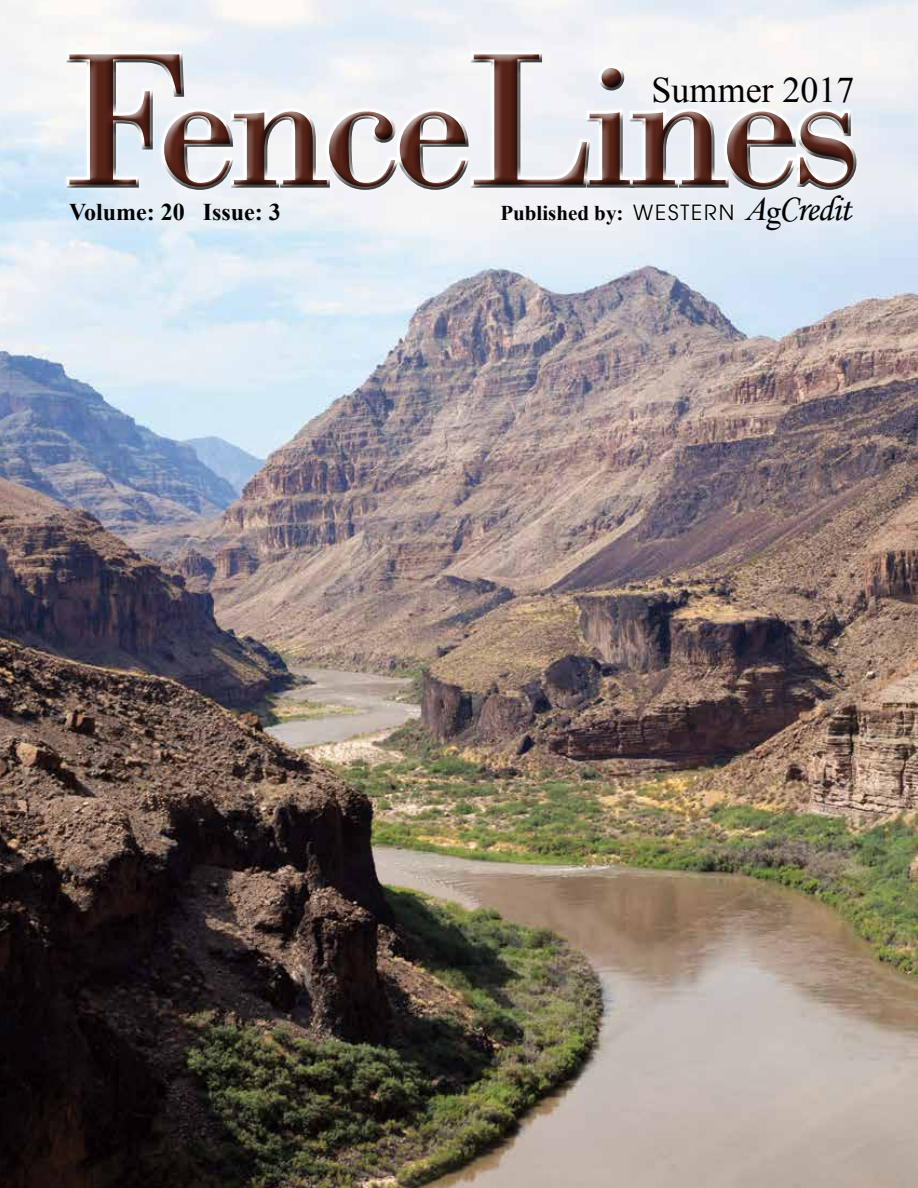
<style>
.page{position:relative;width:918px;height:1188px;background:#fff}
.page>*{position:absolute;margin:0;border:0;box-sizing:border-box;transform-origin:0 0}
.t1{font:184.65px "Bodoni";letter-spacing:-.04em;color:#562318}
.t2{font:36px "Times New Roman";color:#000}
.t3{font:700 24px "Times New Roman";color:#000}
.t4{font:700 21px "Times New Roman";color:#000}
.s1{font-size:198.9px}
.s2{font-family:"Avant Garde";font-weight:400}
.s3{font-weight:400;font-style:italic;font-size:33px}
.s4{font-family:"Times";font-weight:400;font-size:33px}
.s5{font-family:"Monotype Corsiva";font-weight:400;font-size:36px}
</style>
<div class="page">
<img style="left:0;top:0;width:918px;height:1188px">
<svg style="left:633px;top:203px;width:101px;height:18px"></svg>
<div style="left:55px;top:40px;width:804px;height:155px;background:#fff;opacity:.75"></div>
<div style="left:57px;top:44px;width:810px;height:157px;background:#000;opacity:.75"></div>
<h1 class="t1" style="left:58px;top:15px;width:804px"><span class="s1">F</span>ence<span class="s1">L</span>ines</h1>
<h2 class="t2" style="left:652px;top:66px;width:205px">Summer 2017</h2>
<p class="t3" style="left:69px;top:195px;width:213px">Volume: 20 Issue: 3</p>
<p class="t4" style="left:500px;top:198px;width:352px">Published by: <span class="s2">WESTERN</span> <span class="s3">A</span><span class="s4">g</span><span class="s5">Credit</span></p>
</div>
